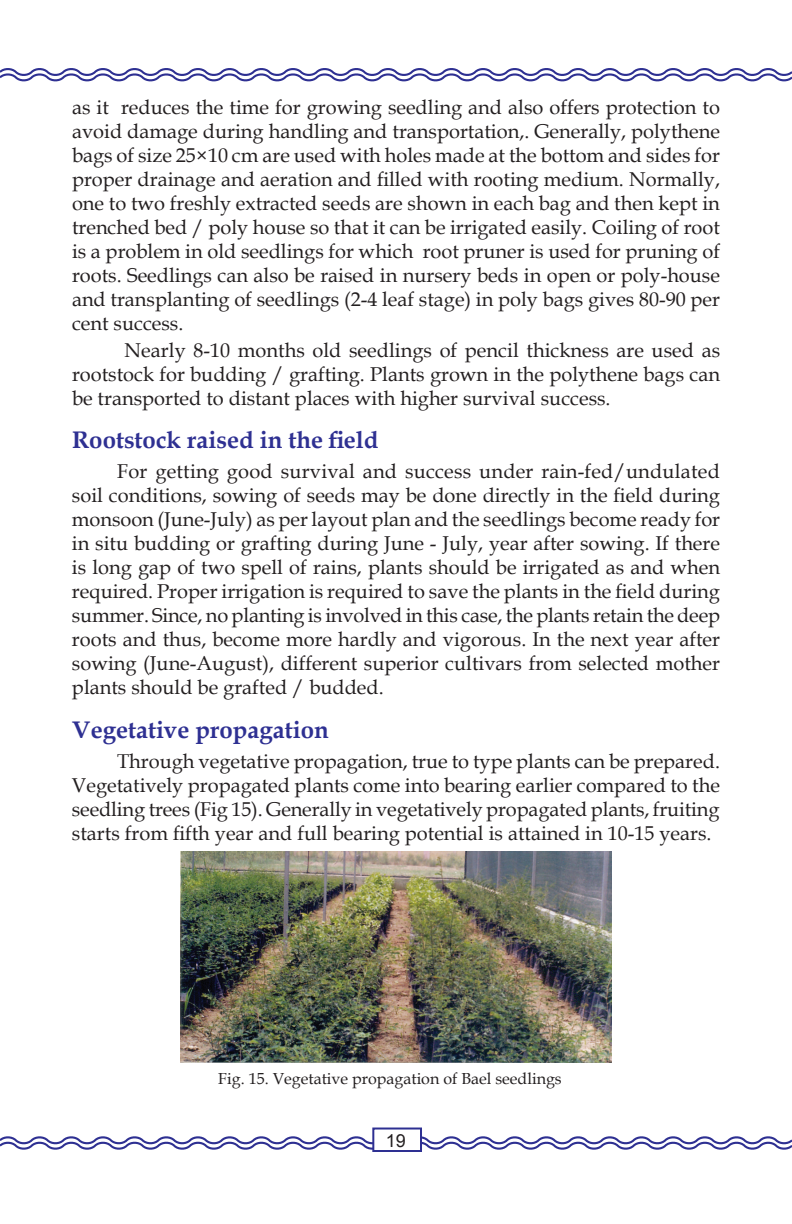
<style>
.page{position:relative;width:792px;height:1224px;background:#fff}
.page>*{position:absolute;margin:0;border:0;box-sizing:border-box;transform-origin:0 0}
.t1{font:700 24px "Book Antiqua";color:#2e3092}
.t2{font:20px/24px "Book Antiqua";color:#231f20;text-align:justify}
.t3{font:18px "Arial";color:#231f20}
.t4{font:16px "Book Antiqua";color:#231f20}
</style>
<div class="page">
<svg style="left:0;top:68px;width:792px;height:14px"></svg>
<svg style="left:0;top:1136px;width:792px;height:14px"></svg>
<div style="left:372px;top:1128px;width:50px;height:24px;background:#fff;border:2px solid #2e3092"></div>
<img style="left:181px;top:852px;width:430px;height:210px">
<p class="t2" style="left:72px;top:95px;width:650px">as it reduces the time for growing seedling and also offers protection to avoid damage during handling and transportation,. Generally, polythene bags of size 25×10 cm are used with holes made at the bottom and sides for proper drainage and aeration and filled with rooting medium. Normally, one to two freshly extracted seeds are shown in each bag and then kept in trenched bed / poly house so that it can be irrigated easily. Coiling of root is a problem in old seedlings for which root pruner is used for pruning of roots. Seedlings can also be raised in nursery beds in open or poly-house and transplanting of seedlings (2-4 leaf stage) in poly bags gives 80-90 per cent success.</p>
<p class="t2" style="left:72px;top:338px;width:650px;text-indent:53px">Nearly 8-10 months old seedlings of pencil thickness are used as rootstock for budding / grafting. Plants grown in the polythene bags can be transported to distant places with higher survival success.</p>
<p class="t1" style="left:72px;top:424px;width:308px">Rootstock raised in the field</p>
<p class="t2" style="left:72px;top:459px;width:650px;text-indent:45px">For getting good survival and success under rain-fed/undulated soil conditions, sowing of seeds may be done directly in the field during monsoon (June-July) as per layout plan and the seedlings become ready for in situ budding or grafting during June - July, year after sowing. If there is long gap of two spell of rains, plants should be irrigated as and when required. Proper irrigation is required to save the plants in the field during summer. Since, no planting is involved in this case, the plants retain the deep roots and thus, become more hardly and vigorous. In the next year after sowing (June-August), different superior cultivars from selected mother plants should be grafted / budded.</p>
<p class="t1" style="left:72px;top:713px;width:258px">Vegetative propagation</p>
<p class="t2" style="left:72px;top:748px;width:650px;text-indent:45px">Through vegetative propagation, true to type plants can be prepared.<br>Vegetatively propagated plants come into bearing earlier compared to the seedling trees (Fig 15). Generally in vegetatively propagated plants, fruiting starts from fifth year and full bearing potential is attained in 10-15 years.</p>
<p class="t4" style="left:218px;top:1068px;width:345px">Fig. 15. Vegetative propagation of Bael seedlings</p>
<p class="t3" style="left:386px;top:1131px;width:22px">19</p>
</div>
